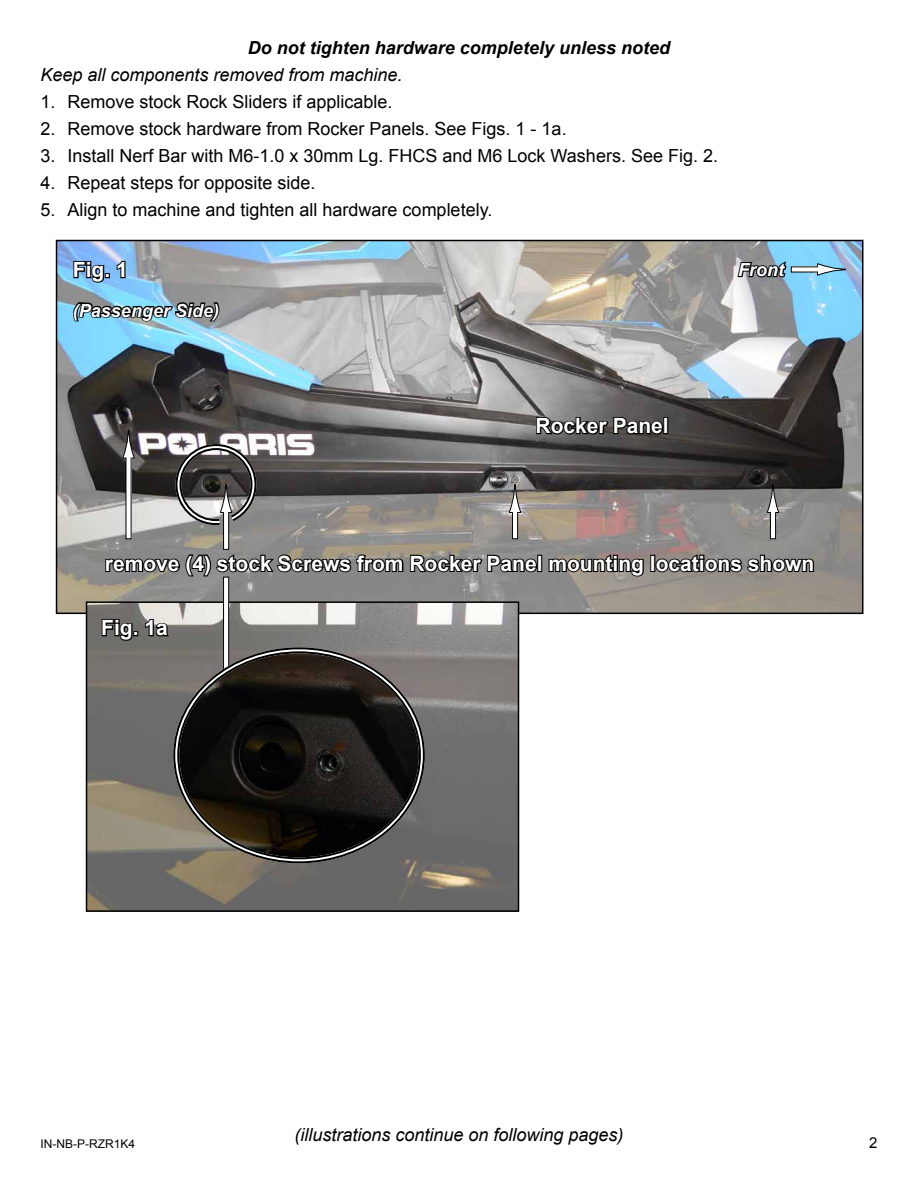
<style>
.page{position:relative;width:918px;height:1188px;background:#fff}
.page>*{position:absolute;margin:0;border:0;box-sizing:border-box;transform-origin:0 0}
.t1{font:700 21px "Arial";color:#fff}
.t2{font:18px "Arial";color:#000}
.t3{font:italic 700 18px/27px "Arial";color:#000}
.t4{font:italic 18px "Arial";color:#000}
.t5{font:italic 700 18px "Arial";color:#fff}
.t6{font:15px "Arial";color:#000}
.t7{font:12px "Arial";color:#000}
.s1{font-weight:400}
</style>
<div class="page">
<img style="left:59px;top:243px;width:801px;height:368px">
<svg style="left:72px;top:301px;width:149px;height:22px;background:#48616b"></svg>
<svg style="left:535px;top:414px;width:130px;height:22px;background:#353333"></svg>
<div style="left:663px;top:417px;width:5px;height:17px;border:2px solid #000"></div>
<svg style="left:72px;top:260px;width:38px;height:24px"></svg>
<svg style="left:116px;top:260px;width:11px;height:19px"></svg>
<svg style="left:736px;top:259px;width:52px;height:21px"></svg>
<div style="left:791px;top:267px;width:27px;height:5px;background:#fff"></div>
<svg style="left:817px;top:263px;width:29px;height:13px"></svg>
<div style="left:126px;top:458px;width:5px;height:81px;background:#fff"></div>
<svg style="left:122px;top:430px;width:13px;height:29px"></svg>
<div style="left:770px;top:512px;width:6px;height:27px;background:#fff"></div>
<div style="left:770px;top:512px;width:6px;height:27px;border:1px solid #000"></div>
<svg style="left:766px;top:485px;width:14px;height:28px"></svg>
<div style="left:512px;top:512px;width:6px;height:27px;background:#fff"></div>
<div style="left:512px;top:512px;width:6px;height:27px;border:1px solid #000"></div>
<svg style="left:508px;top:485px;width:14px;height:28px"></svg>
<div style="left:224px;top:512px;width:5px;height:37px;background:#fff"></div>
<div style="left:223px;top:512px;width:6px;height:38px;border:1px solid #000"></div>
<svg style="left:104px;top:540px;width:435px;height:38px;background:#6a6865"></svg>
<div style="left:537px;top:555px;width:5px;height:17px;border:2px solid #000"></div>
<svg style="left:547px;top:540px;width:98px;height:38px;background:#686562"></svg>
<div style="left:650px;top:555px;width:5px;height:17px;border:2px solid #000"></div>
<svg style="left:654px;top:540px;width:161px;height:36px;background:#686462"></svg>
<img style="left:89px;top:604px;width:427px;height:305px">
<div style="left:86px;top:601px;width:433px;height:311px;border:2px solid #000"></div>
<svg style="left:172px;top:441px;width:87px;height:87px;background:#767474"></svg>
<div style="left:224px;top:577px;width:5px;height:94px;background:#fff"></div>
<div style="left:223px;top:577px;width:6px;height:94px;border:1px solid #000"></div>
<svg style="left:101px;top:618px;width:37px;height:24px"></svg>
<svg style="left:144px;top:616px;width:27px;height:22px"></svg>
<p class="t3" style="left:40px;top:34px;width:631px;text-indent:207px">Do not tighten hardware completely unless noted<br><span class="s1">Keep all components removed from machine.</span></p>
<p class="t2" style="left:40px;top:89px;width:354px">1. Remove stock Rock Sliders if applicable.</p>
<p class="t2" style="left:40px;top:116px;width:528px">2. Remove stock hardware from Rocker Panels. See Figs. 1 - 1a.</p>
<p class="t2" style="left:40px;top:143px;width:679px">3. Install Nerf Bar with M6-1.0 x 30mm Lg. FHCS and M6 Lock Washers. See Fig. 2.</p>
<p class="t2" style="left:40px;top:170px;width:277px">4. Repeat steps for opposite side.</p>
<p class="t2" style="left:40px;top:197px;width:453px">5. Align to machine and tighten all hardware completely.</p>
<p class="t1" style="left:73px;top:256px;width:56px">Fig. 1</p>
<p class="t5" style="left:738px;top:258px;width:47px">Front</p>
<p class="t5" style="left:73px;top:298px;width:148px">(Passenger Side)</p>
<p class="t1" style="left:536px;top:412px;width:135px">Rocker Panel</p>
<p class="t1" style="left:105px;top:550px;width:711px">remove (4) stock Screws from Rocker Panel mounting locations shown</p>
<p class="t1" style="left:101px;top:614px;width:68px">Fig. 1a</p>
<p class="t4" style="left:294px;top:1123px;width:331px">(illustrations continue on following pages)</p>
<p class="t7" style="left:40px;top:1135px;width:96px">IN-NB-P-RZR1K4</p>
<p class="t6" style="left:869px;top:1132px;width:10px">2</p>
</div>
